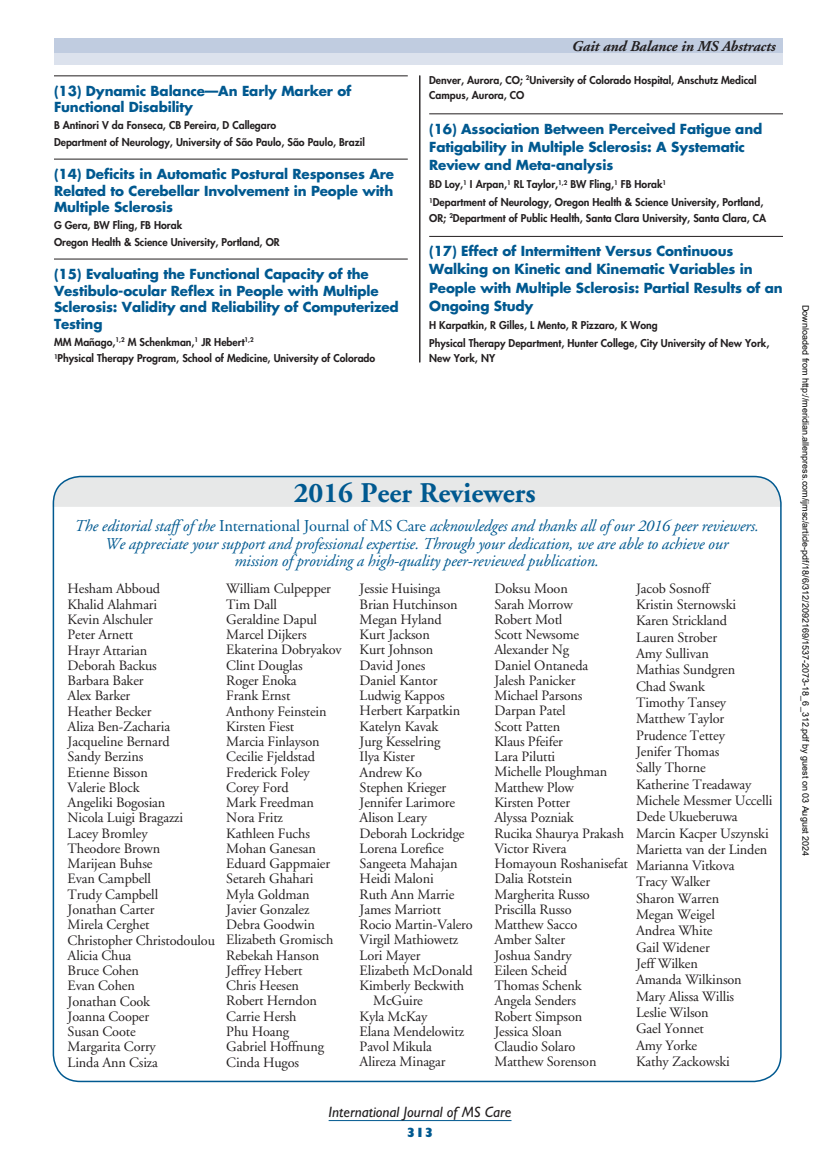
<style>
.page{position:relative;width:837px;height:1161px;background:#fff}
.page>*{position:absolute;margin:0;border:0;box-sizing:border-box;transform-origin:0 0}
.t1{font:700 28.5px "Adobe Garamond";color:#005990}
.t2{font:italic 16.5px/17.9px "Adobe Garamond";letter-spacing:-.01em;color:#005990;text-align:center}
.t3{font:italic 15px "Gill Sans";color:#231f20}
.Running_Head{font:italic 700 15px "Adobe Garamond";letter-spacing:-.01em;color:#231f20}
.t4{font:14.25px/15.3px "Adobe Garamond";letter-spacing:-.01em;color:#231f20}
.A-Head{font:700 13.5px/16.6px "Futura";letter-spacing:-.01em;color:#005990}
.t5{font:800 13.5px "Gill Sans";color:#005990}
.A-Bio{font:800 10.5px/15.1px "Futura";color:#231f20}
.t6{font:9px "Arial";color:#000}
.s1{font-style:normal}
</style>
<div class="page">
<hr style="left:329px;top:1120px;width:183px;height:1px;background:#005990">
<div style="left:54px;top:53px;width:729px;height:12px;background:#dce2ed"></div>
<div style="left:54px;top:38px;width:729px;height:15px;background:#c0cce0"></div>
<hr style="left:419px;top:75px;width:1px;height:287px;background:#231f20">
<hr style="left:429px;top:113px;width:354px;height:1px;background:#231f20">
<hr style="left:429px;top:236px;width:354px;height:1px;background:#231f20">
<hr style="left:54px;top:75px;width:354px;height:1px;background:#231f20">
<hr style="left:54px;top:159px;width:354px;height:1px;background:#231f20">
<hr style="left:54px;top:259px;width:354px;height:1px;background:#231f20">
<svg style="left:53px;top:476px;width:727px;height:31px;background:#dde2e4"></svg>
<p class="A-Head" style="left:54px;top:82px;width:299px">(13) Dynamic Balance—An Early Marker of<br>Functional Disability</p>
<p class="A-Bio" style="left:54px;top:117px;width:224px">B Antinori V da Fonseca, CB Pereira, D Callegaro</p>
<p class="A-Bio" style="left:54px;top:134px;width:312px">Department of Neurology, University of São Paulo, São Paulo, Brazil</p>
<p class="A-Head" style="left:54px;top:165px;width:341px;text-align:justify">(14) Deficits in Automatic Postural Responses Are Related to Cerebellar Involvement in People with Multiple Sclerosis</p>
<p class="A-Bio" style="left:54px;top:217px;width:130px">G Gera, BW Fling, FB Horak</p>
<p class="A-Bio" style="left:54px;top:234px;width:227px">Oregon Health &amp; Science University, Portland, OR</p>
<p class="A-Head" style="left:54px;top:265px;width:346px">(15) Evaluating the Functional Capacity of the Vestibulo-ocular Reflex in People with Multiple Sclerosis: Validity and Reliability of Computerized Testing</p>
<p class="A-Bio" style="left:54px;top:334px;width:201px">MM Mañago,<sup>1,2</sup> M Schenkman,<sup>1</sup> JR Hebert<sup>1,2</sup></p>
<p class="A-Bio" style="left:54px;top:351px;width:323px"><sup>1</sup>Physical Therapy Program, School of Medicine, University of Colorado</p>
<p class="Running_Head" style="left:572px;top:38px;width:205px">Gait and Balance in MS Abstracts</p>
<p class="A-Bio" style="left:429px;top:72px;width:329px">Denver, Aurora, CO; <sup>2</sup>University of Colorado Hospital, Anschutz Medical<br>Campus, Aurora, CO</p>
<p class="A-Head" style="left:429px;top:119px;width:335px;line-height:18.1px">(16) Association Between Perceived Fatigue and<br>Fatigability in Multiple Sclerosis: A Systematic<br>Review and Meta-analysis</p>
<p class="A-Bio" style="left:429px;top:177px;width:239px">BD Loy,<sup>1</sup> I Arpan,<sup>1</sup> RL Taylor,<sup>1,2</sup> BW Fling,<sup>1</sup> FB Horak<sup>1</sup></p>
<p class="A-Bio" style="left:429px;top:195px;width:339px"><sup>1</sup>Department of Neurology, Oregon Health &amp; Science University, Portland,<br>OR; <sup>2</sup>Department of Public Health, Santa Clara University, Santa Clara, CA</p>
<p class="A-Head" style="left:429px;top:242px;width:355px;line-height:18.1px">(17) Effect of Intermittent Versus Continuous Walking on Kinetic and Kinematic Variables in People with Multiple Sclerosis: Partial Results of an Ongoing Study</p>
<p class="A-Bio" style="left:429px;top:317px;width:230px">H Karpatkin, R Gilles, L Mento, R Pizzaro, K Wong</p>
<p class="A-Bio" style="left:429px;top:336px;width:342px">Physical Therapy Department, Hunter College, City University of New York,<br>New York, NY</p>
<h1 class="t1" style="left:294px;top:478px;width:243px">2016 Peer Reviewers</h1>
<p class="t2" style="left:75px;top:517px;width:686px">The editorial staff of the <span class="s1">International Journal of MS Care</span> acknowledges and thanks all of our 2016 peer reviewers.<br>We appreciate your support and professional expertise. Through your dedication, we are able to achieve our<br>mission of providing a high-quality peer-reviewed publication.</p>
<p class="t4" style="left:68px;top:582px;width:149px">Hesham Abboud<br>Khalid Alahmari<br>Kevin Alschuler<br>Peter Arnett<br>Hrayr Attarian<br>Deborah Backus<br>Barbara Baker<br>Alex Barker<br>Heather Becker<br>Aliza Ben-Zacharia<br>Jacqueline Bernard<br>Sandy Berzins<br>Etienne Bisson<br>Valerie Block<br>Angeliki Bogosian<br>Nicola Luigi Bragazzi<br>Lacey Bromley<br>Theodore Brown<br>Marijean Buhse<br>Evan Campbell<br>Trudy Campbell<br>Jonathan Carter<br>Mirela Cerghet<br>Christopher Christodoulou<br>Alicia Chua<br>Bruce Cohen<br>Evan Cohen<br>Jonathan Cook<br>Joanna Cooper<br>Susan Coote<br>Margarita Corry<br>Linda Ann Csiza</p>
<p class="t4" style="left:226px;top:582px;width:117px">William Culpepper<br>Tim Dall<br>Geraldine Dapul<br>Marcel Dijkers<br>Ekaterina Dobryakov<br>Clint Douglas<br>Roger Enoka<br>Frank Ernst<br>Anthony Feinstein<br>Kirsten Fiest<br>Marcia Finlayson<br>Cecilie Fjeldstad<br>Frederick Foley<br>Corey Ford<br>Mark Freedman<br>Nora Fritz<br>Kathleen Fuchs<br>Mohan Ganesan<br>Eduard Gappmaier<br>Setareh Ghahari<br>Myla Goldman<br>Javier Gonzalez<br>Debra Goodwin<br>Elizabeth Gromisch<br>Rebekah Hanson<br>Jeffrey Hebert<br>Chris Heesen<br>Robert Herndon<br>Carrie Hersh<br>Phu Hoang<br>Gabriel Hoffnung<br>Cinda Hugos</p>
<p class="t4" style="left:360px;top:582px;width:82px">Jessie Huisinga</p>
<p class="t4" style="left:360px;top:597px;width:100px">Brian Hutchinson</p>
<p class="t4" style="left:360px;top:612px;width:83px">Megan Hyland</p>
<p class="t4" style="left:360px;top:627px;width:72px">Kurt Jackson</p>
<p class="t4" style="left:360px;top:643px;width:75px">Kurt Johnson</p>
<p class="t4" style="left:360px;top:658px;width:67px">David Jones</p>
<p class="t4" style="left:360px;top:673px;width:79px">Daniel Kantor</p>
<p class="t4" style="left:360px;top:688px;width:87px">Ludwig Kappos</p>
<p class="t4" style="left:360px;top:704px;width:102px">Herbert Karpatkin</p>
<p class="t4" style="left:360px;top:719px;width:80px">Katelyn Kavak</p>
<p class="t4" style="left:360px;top:734px;width:82px">Jurg Kesselring</p>
<p class="t4" style="left:360px;top:749px;width:57px">Ilya Kister</p>
<p class="t4" style="left:360px;top:765px;width:64px">Andrew Ko</p>
<p class="t4" style="left:360px;top:780px;width:88px">Stephen Krieger</p>
<p class="t4" style="left:360px;top:795px;width:97px">Jennifer Larimore</p>
<p class="t4" style="left:360px;top:811px;width:69px">Alison Leary</p>
<p class="t4" style="left:360px;top:826px;width:106px">Deborah Lockridge</p>
<p class="t4" style="left:360px;top:841px;width:86px">Lorena Lorefice</p>
<p class="t4" style="left:360px;top:856px;width:100px">Sangeeta Mahajan</p>
<p class="t4" style="left:360px;top:872px;width:76px">Heidi Maloni</p>
<p class="t4" style="left:360px;top:887px;width:96px">Ruth Ann Marrie</p>
<p class="t4" style="left:360px;top:902px;width:83px">James Marriott</p>
<p class="t4" style="left:360px;top:917px;width:115px">Rocio Martin-Valero</p>
<p class="t4" style="left:360px;top:933px;width:100px">Virgil Mathiowetz</p>
<p class="t4" style="left:360px;top:948px;width:62px">Lori Mayer</p>
<p class="t4" style="left:360px;top:963px;width:115px">Elizabeth McDonald</p>
<p class="t4" style="left:360px;top:978px;width:106px">Kimberly Beckwith</p>
<p class="t4" style="left:373px;top:994px;width:51px">McGuire</p>
<p class="t4" style="left:360px;top:1009px;width:69px">Kyla McKay</p>
<p class="t4" style="left:360px;top:1024px;width:106px">Elana Mendelowitz</p>
<p class="t4" style="left:360px;top:1039px;width:74px">Pavol Mikula</p>
<p class="t4" style="left:360px;top:1055px;width:87px">Alireza Minagar</p>
<p class="t4" style="left:494px;top:582px;width:135px">Doksu Moon<br>Sarah Morrow<br>Robert Motl<br>Scott Newsome<br>Alexander Ng<br>Daniel Ontaneda<br>Jalesh Panicker<br>Michael Parsons<br>Darpan Patel<br>Scott Patten<br>Klaus Pfeifer<br>Lara Pilutti<br>Michelle Ploughman<br>Matthew Plow<br>Kirsten Potter<br>Alyssa Pozniak<br>Rucika Shaurya Prakash<br>Victor Rivera<br>Homayoun Roshanisefat<br>Dalia Rotstein<br>Margherita Russo<br>Priscilla Russo<br>Matthew Sacco<br>Amber Salter<br>Joshua Sandry<br>Eileen Scheid<br>Thomas Schenk<br>Angela Senders<br>Robert Simpson<br>Jessica Sloan<br>Claudio Solaro<br>Matthew Sorenson</p>
<p class="t4" style="left:636px;top:580px;width:138px;line-height:16.4px">Jacob Sosnoff<br>Kristin Sternowski<br>Karen Strickland<br>Lauren Strober<br>Amy Sullivan<br>Mathias Sundgren<br>Chad Swank<br>Timothy Tansey<br>Matthew Taylor<br>Prudence Tettey<br>Jenifer Thomas<br>Sally Thorne<br>Katherine Treadaway<br>Michele Messmer Uccelli<br>Dede Ukueberuwa<br>Marcin Kacper Uszynski<br>Marietta van der Linden<br>Marianna Vitkova<br>Tracy Walker<br>Sharon Warren<br>Megan Weigel<br>Andrea White<br>Gail Widener<br>Jeff Wilken<br>Amanda Wilkinson<br>Mary Alissa Willis<br>Leslie Wilson<br>Gael Yonnet<br>Amy Yorke<br>Kathy Zackowski</p>
<p class="t3" style="left:329px;top:1104px;width:184px">International Journal of MS Care</p>
<p class="t5" style="left:406px;top:1124px;width:29px">313</p>
<p class="t6" style="left:809px;top:305px;width:553px;rotate:90deg">Downloaded from http://meridian.allenpress.com/ijmsc/article-pdf/18/6/312/2092169/1537-2073-18_6_312.pdf by guest on 03 August 2024</p>
</div>
